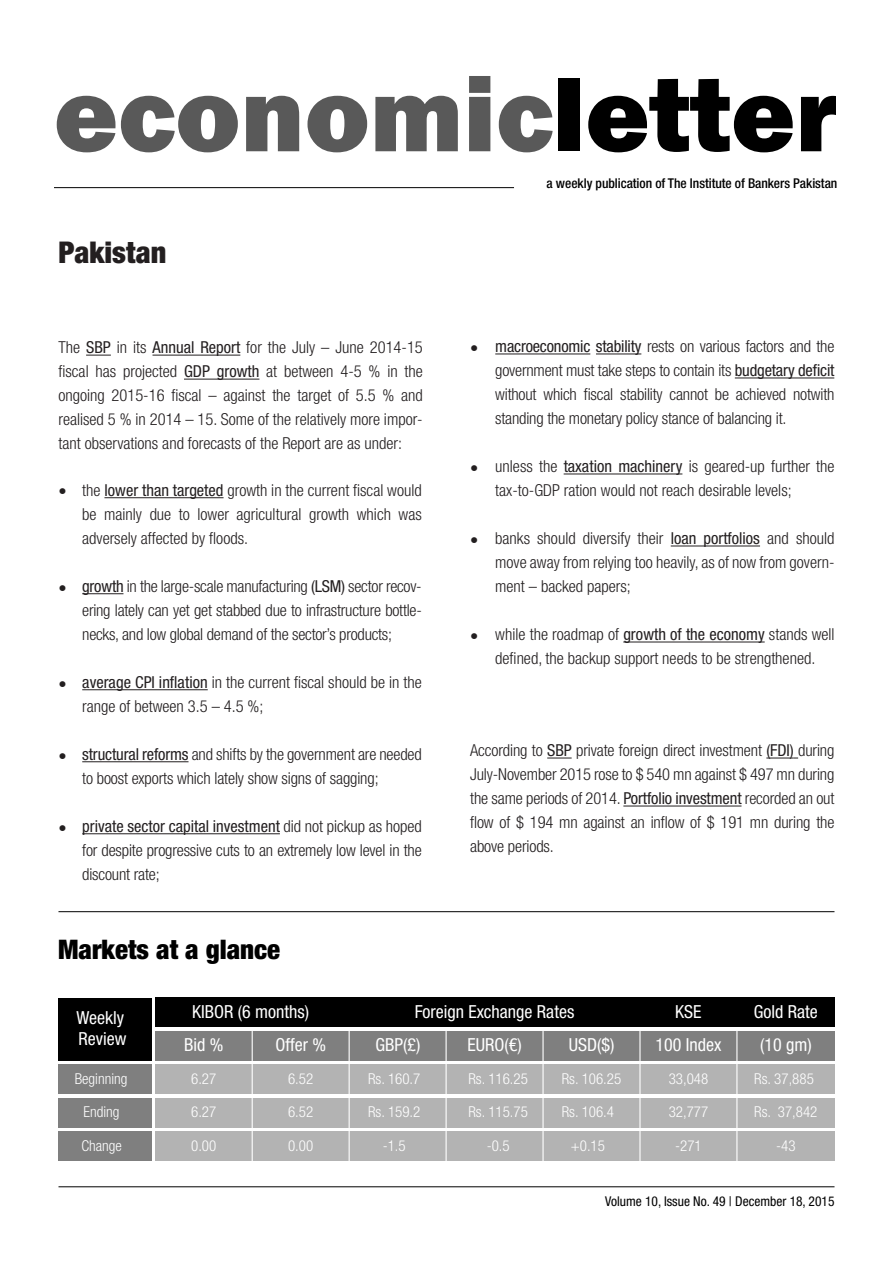
<style>
.page{position:relative;width:893px;height:1263px;background:#fff}
.page>*{position:absolute;margin:0;border:0;box-sizing:border-box;transform-origin:0 0}
.t1{font:800 109.5px "Franklin Gothic";color:#595959}
.t2{font:900 condensed 30px "Helvetica Neue LT Std";color:#231f20}
.t3{font:900 condensed 27px "Helvetica Neue LT Std";color:#000}
.t4{font:condensed 18px/21.6px "Helvetica Neue LT Std";color:#fff}
.t5{font:300 condensed 16.5px/24px "Helvetica Neue LT Std";color:#231f20;text-align:justify}
.t6{font:300 condensed 15px "Helvetica Neue LT Std";color:#fff}
.t7{font:500 condensed 13.5px "Helvetica Neue LT Std";letter-spacing:-.005em;color:#000}
.t8{font:condensed 13.5px "Helvetica Neue LT Std";color:#000}
.s1{color:#000}
.s2{font-weight:400}
</style>
<div class="page">
<hr style="left:54px;top:187px;width:460px;height:1px;background:#000">
<svg style="left:86px;top:355px;width:25px;height:1px"></svg>
<hr style="left:153px;top:355px;width:87px;height:1px;background:#231f20">
<hr style="left:184px;top:379px;width:75px;height:1px;background:#231f20">
<svg style="left:547px;top:758px;width:25px;height:1px"></svg>
<svg style="left:766px;top:758px;width:32px;height:1px"></svg>
<hr style="left:623px;top:806px;width:118px;height:1px;background:#231f20">
<hr style="left:59px;top:1186px;width:775px;height:1px;background:#000">
<hr style="left:58px;top:911px;width:776px;height:1px;background:#000">
<hr style="left:104px;top:497px;width:120px;height:1px;background:#231f20">
<hr style="left:82px;top:593px;width:41px;height:1px;background:#231f20">
<hr style="left:82px;top:689px;width:126px;height:1px;background:#231f20">
<hr style="left:82px;top:761px;width:107px;height:1px;background:#231f20">
<hr style="left:82px;top:833px;width:198px;height:1px;background:#231f20">
<hr style="left:495px;top:354px;width:95px;height:1px;background:#231f20">
<hr style="left:596px;top:354px;width:45px;height:1px;background:#231f20">
<hr style="left:735px;top:378px;width:99px;height:1px;background:#231f20">
<hr style="left:564px;top:474px;width:118px;height:1px;background:#231f20">
<hr style="left:671px;top:546px;width:89px;height:1px;background:#231f20">
<hr style="left:623px;top:642px;width:142px;height:1px;background:#231f20">
<div style="left:58px;top:998px;width:94px;height:62px;background:#000"></div>
<div style="left:58px;top:1065px;width:94px;height:29px;background:#7f7f7f"></div>
<div style="left:155px;top:998px;width:680px;height:29px;background:#000"></div>
<div style="left:155px;top:1031px;width:680px;height:29px;background:#7f7f7f"></div>
<div style="left:155px;top:1065px;width:680px;height:29px;background:#b3b3b3"></div>
<div style="left:155px;top:1098px;width:680px;height:29px;background:#b3b3b3"></div>
<div style="left:155px;top:1132px;width:680px;height:29px;background:#b3b3b3"></div>
<div style="left:58px;top:1098px;width:94px;height:29px;background:#7f7f7f"></div>
<div style="left:58px;top:1132px;width:94px;height:29px;background:#7f7f7f"></div>
<hr style="left:252px;top:1029px;width:1px;height:132px;background:#fff">
<hr style="left:349px;top:1029px;width:1px;height:132px;background:#fff">
<hr style="left:446px;top:1029px;width:1px;height:132px;background:#fff">
<hr style="left:542px;top:1029px;width:2px;height:132px;background:#fff">
<hr style="left:639px;top:1029px;width:2px;height:132px;background:#fff">
<hr style="left:736px;top:1029px;width:1px;height:132px;background:#fff">
<h1 class="t1" style="left:54px;top:44px;width:785px">economic<span class="s1">letter</span></h1>
<p class="t7" style="left:547px;top:175px;width:292px">a weekly publication of The Institute of Bankers Pakistan</p>
<h2 class="t2" style="left:58px;top:234px;width:109px">Pakistan</h2>
<p class="t5" style="left:58px;top:335px;width:366px">The <span class="s2">SBP</span> in its <span class="s2">Annual Report</span> for the July – June 2014-15 fiscal has projected <span class="s2">GDP growth</span> at between 4-5 % in the ongoing 2015-16 fiscal – against the target of 5.5 % and realised 5 % in 2014 – 15. Some of the relatively more impor&shy;tant observations and forecasts of the Report are as under:</p>
<p class="t5" style="left:58px;top:479px;width:10px">•</p>
<p class="t5" style="left:82px;top:478px;width:341px">the <span class="s2">lower than targeted</span> growth in the current fiscal would be mainly due to lower agricultural growth which was adversely affected by floods.</p>
<p class="t5" style="left:82px;top:574px;width:341px"><span class="s2">growth</span> in the large-scale manufacturing <span class="s2">(LSM)</span> sector recov&shy;ering lately can yet get stabbed due to infrastructure bottle&shy;necks, and low global demand of the sector’s products;</p>
<p class="t5" style="left:82px;top:670px;width:341px"><span class="s2">average CPI inflation</span> in the current fiscal should be in the range of between 3.5 – 4.5 %;</p>
<p class="t5" style="left:82px;top:742px;width:341px"><span class="s2">structural reforms</span> and shifts by the government are needed to boost exports which lately show signs of sagging;</p>
<p class="t5" style="left:82px;top:814px;width:341px"><span class="s2">private sector capital investment</span> did not pickup as hoped for despite progressive cuts to an extremely low level in the discount rate;</p>
<p class="t5" style="left:58px;top:575px;width:10px">•</p>
<p class="t5" style="left:58px;top:671px;width:10px">•</p>
<p class="t5" style="left:58px;top:743px;width:10px">•</p>
<p class="t5" style="left:58px;top:815px;width:10px">•</p>
<h3 class="t3" style="left:58px;top:933px;width:224px">Markets at a glance</h3>
<p class="t5" style="left:470px;top:336px;width:10px">•</p>
<p class="t5" style="left:470px;top:456px;width:10px">•</p>
<p class="t5" style="left:470px;top:528px;width:10px">•</p>
<p class="t5" style="left:470px;top:624px;width:10px">•</p>
<p class="t5" style="left:495px;top:334px;width:341px"><span class="s2">macroeconomic stability</span> rests on various factors and the government must take steps to contain its <span class="s2">budgetary deficit </span>without which fiscal stability cannot be achieved notwith standing the monetary policy stance of balancing it.</p>
<p class="t5" style="left:495px;top:454px;width:341px">unless the <span class="s2">taxation machinery</span> is geared-up further the tax-to-GDP ration would not reach desirable levels;</p>
<p class="t5" style="left:495px;top:526px;width:341px">banks should diversify their <span class="s2">loan portfolios</span> and should move away from relying too heavily, as of now from govern&shy;ment – backed papers;</p>
<p class="t5" style="left:495px;top:622px;width:341px">while the roadmap of <span class="s2">growth of the economy</span> stands well defined, the backup support needs to be strengthened.</p>
<p class="t5" style="left:470px;top:738px;width:366px">According to <span class="s2">SBP</span> private foreign direct investment <span class="s2">(FDI)</span> during July-November 2015 rose to $ 540 mn against $ 497 mn during the same periods of 2014. <span class="s2">Portfolio investment</span> recorded an out flow of $ 194 mn against an inflow of $ 191 mn during the above periods.</p>
<p class="t4" style="left:76px;top:1006px;width:51px">Weekly<br>Review</p>
<p class="t4" style="left:184px;top:995px;width:127px;line-height:33.5px;text-indent:8px">KIBOR (6 months)<br>Bid %</p>
<p class="t4" style="left:415px;top:1000px;width:161px">Foreign Exchange Rates</p>
<p class="t4" style="left:675px;top:1000px;width:28px">KSE</p>
<p class="t4" style="left:754px;top:1000px;width:66px">Gold Rate</p>
<p class="t4" style="left:275px;top:1034px;width:52px">Offer %</p>
<p class="t4" style="left:375px;top:1034px;width:46px">GBP(£)</p>
<p class="t4" style="left:467px;top:1034px;width:56px">EURO(€)</p>
<p class="t4" style="left:569px;top:1034px;width:47px">USD($)</p>
<p class="t4" style="left:655px;top:1034px;width:67px">100 Index</p>
<p class="t4" style="left:760px;top:1034px;width:53px">(10 gm)</p>
<p class="t6" style="left:75px;top:1070px;width:54px">Beginning</p>
<p class="t6" style="left:191px;top:1070px;width:27px">6.27</p>
<p class="t6" style="left:191px;top:1103px;width:27px">6.27</p>
<p class="t6" style="left:191px;top:1137px;width:27px">0.00</p>
<p class="t6" style="left:288px;top:1137px;width:27px">0.00</p>
<p class="t6" style="left:383px;top:1137px;width:24px">-1.5</p>
<p class="t6" style="left:487px;top:1137px;width:24px">-0.5</p>
<p class="t6" style="left:571px;top:1137px;width:36px">+0.15</p>
<p class="t6" style="left:675px;top:1137px;width:28px">-271</p>
<p class="t6" style="left:776px;top:1137px;width:21px">-43</p>
<p class="t6" style="left:368px;top:1070px;width:54px">Rs. 160.7</p>
<p class="t6" style="left:368px;top:1103px;width:54px">Rs. 159.2</p>
<p class="t6" style="left:468px;top:1070px;width:61px">Rs. 116.25</p>
<p class="t6" style="left:468px;top:1103px;width:61px">Rs. 115.75</p>
<p class="t6" style="left:562px;top:1070px;width:61px">Rs. 106.25</p>
<p class="t6" style="left:562px;top:1103px;width:54px">Rs. 106.4</p>
<p class="t6" style="left:754px;top:1070px;width:61px">Rs. 37,885</p>
<p class="t6" style="left:288px;top:1070px;width:27px">6.52</p>
<p class="t6" style="left:288px;top:1103px;width:27px">6.52</p>
<p class="t6" style="left:669px;top:1070px;width:41px">33,048</p>
<p class="t6" style="left:669px;top:1103px;width:41px">32,777</p>
<p class="t6" style="left:84px;top:1103px;width:38px">Ending</p>
<p class="t6" style="left:754px;top:1103px;width:65px">Rs. 37,842</p>
<p class="t6" style="left:81px;top:1137px;width:42px">Change</p>
<p class="t8" style="left:605px;top:1193px;width:231px">Volume 10, Issue No. 49 | December 18, 2015</p>
</div>
